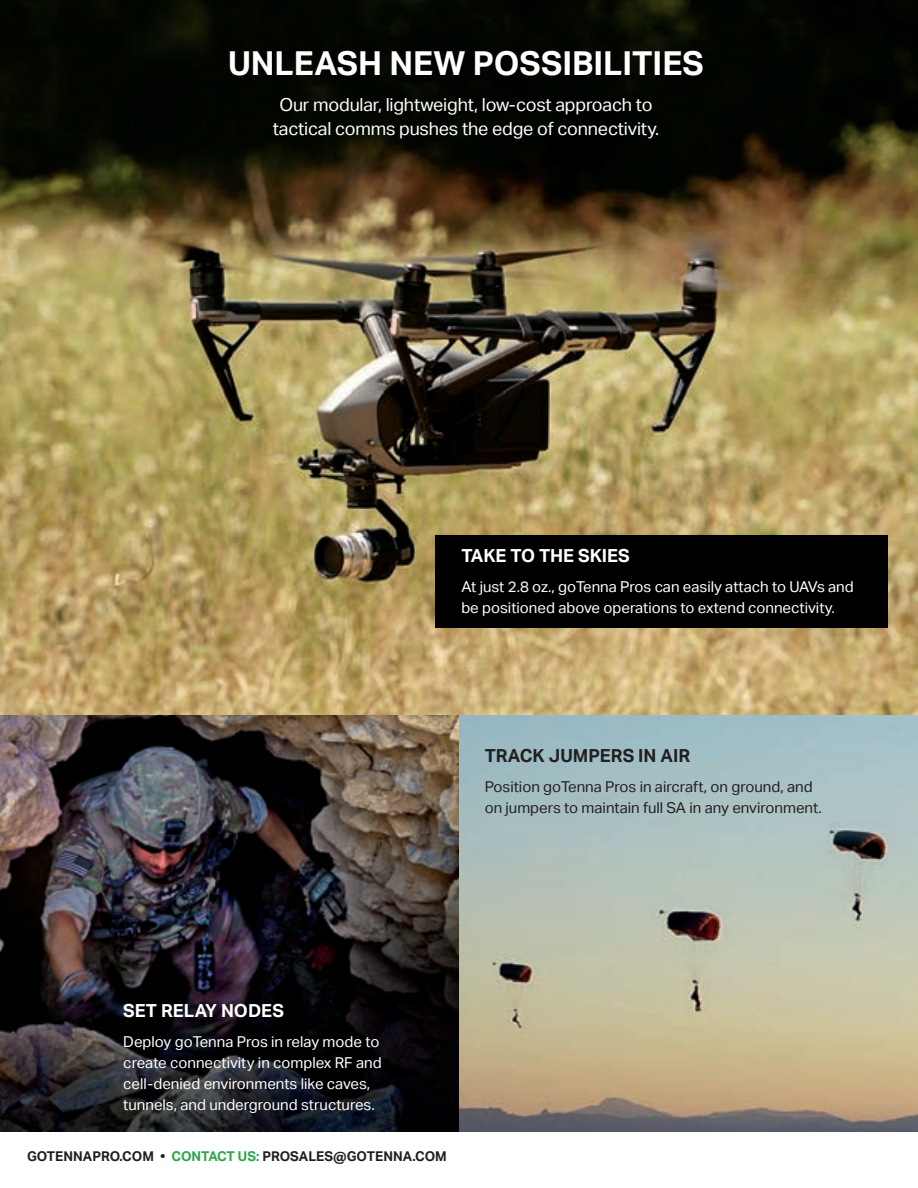
<style>
.page{position:relative;width:918px;height:1188px;background:#fff}
.page>*{position:absolute;margin:0;border:0;box-sizing:border-box;transform-origin:0 0}
.t1{font:700 33px "Aktiv Grotesk";color:#fff}
.t2{font:18px "Aktiv Grotesk";letter-spacing:-.01em;color:#fff}
.t3{font:700 18px "Aktiv Grotesk";color:#fff}
.t4{font:700 18px "Aktiv Grotesk";color:#231f20}
.t5{font:15px/21px "Aktiv Grotesk";color:#fff}
.t6{font:15px "Aktiv Grotesk";color:#231f20}
.t7{font:700 13.5px "Aktiv Grotesk";color:#231f20}
.s1{color:#2ca648}
</style>
<div class="page">
<img style="left:0;top:0;width:918px;height:716px">
<img style="left:0;top:716px;width:918px;height:416px">
<div style="left:435px;top:536px;width:453px;height:92px;background:#000"></div>
<p class="t1" style="left:228px;top:44px;width:477px">UNLEASH NEW POSSIBILITIES</p>
<p class="t2" style="left:279px;top:94px;width:375px">Our modular, lightweight, low-cost approach to</p>
<p class="t2" style="left:273px;top:118px;width:388px">tactical comms pushes the edge of connectivity.</p>
<p class="t3" style="left:461px;top:545px;width:170px">TAKE TO THE SKIES</p>
<p class="t5" style="left:461px;top:576px;width:394px">At just 2.8 oz., goTenna Pros can easily attach to UAVs and be positioned above operations to extend connectivity.</p>
<p class="t4" style="left:485px;top:745px;width:207px">TRACK JUMPERS IN AIR</p>
<p class="t6" style="left:485px;top:778px;width:329px">Position goTenna Pros in aircraft, on ground, and</p>
<p class="t6" style="left:485px;top:799px;width:339px">on jumpers to maintain full SA in any environment.</p>
<p class="t3" style="left:123px;top:1001px;width:162px">SET RELAY NODES</p>
<p class="t5" style="left:123px;top:1032px;width:258px">Deploy goTenna Pros in relay mode to</p>
<p class="t5" style="left:123px;top:1053px;width:260px">create connectivity in complex RF and</p>
<p class="t5" style="left:123px;top:1074px;width:249px">cell-denied environments like caves,</p>
<p class="t5" style="left:123px;top:1095px;width:253px">tunnels, and underground structures.</p>
<p class="t7" style="left:27px;top:1148px;width:421px">GOTENNAPRO.COM • <span class="s1">CONTACT US:</span> PROSALES@GOTENNA.COM</p>
</div>
